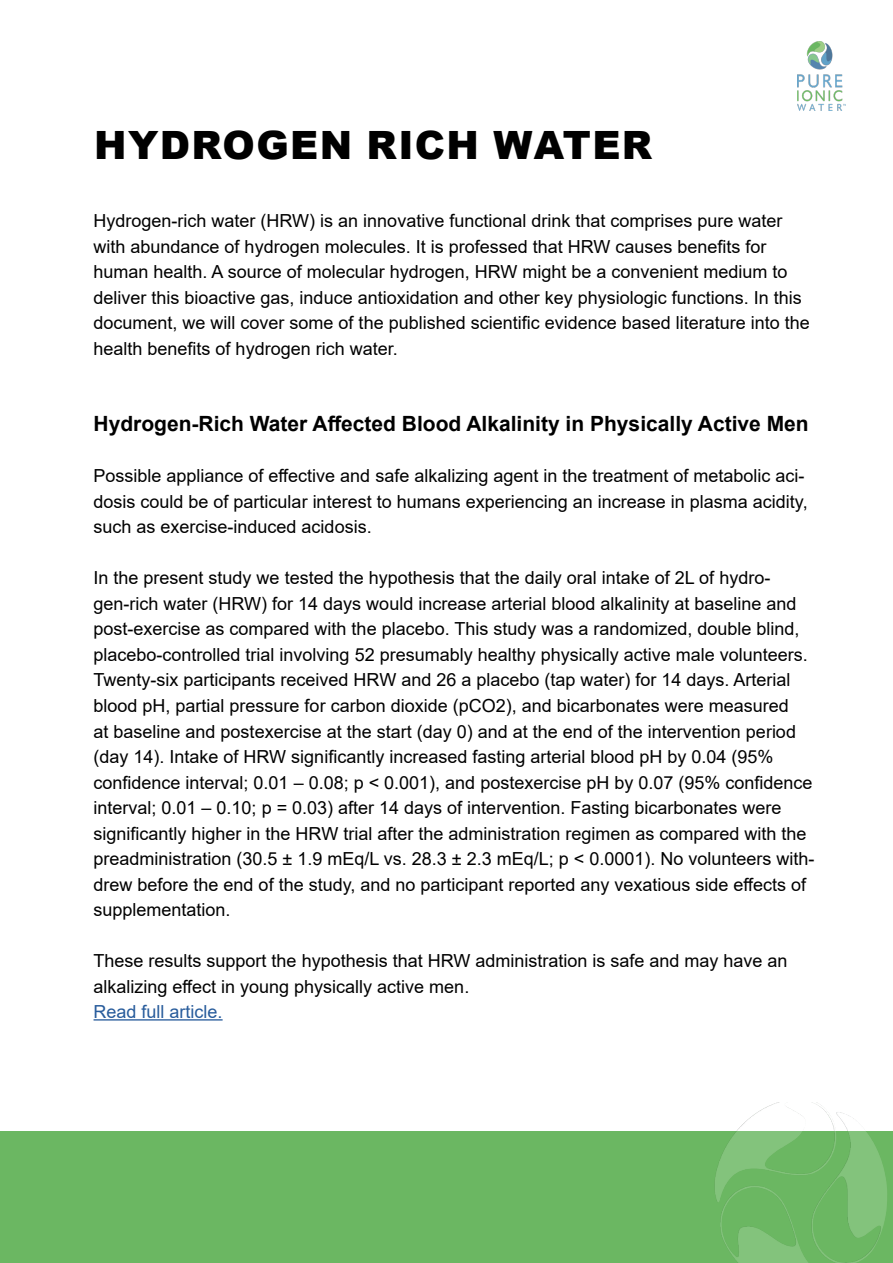
<style>
.page{position:relative;width:893px;height:1263px;background:#fff}
.page>*{position:absolute;margin:0;border:0;box-sizing:border-box;transform-origin:0 0}
.t1{font:900 39px "Arial";letter-spacing:.035em;color:#000}
.t2{font:700 21px "Arial";color:#000}
.t3{font:18px/25.5px "Arial";color:#000}
.t4{font:18px "Arial";color:#275b9b}
</style>
<div class="page">
<div style="left:0;top:1131px;width:893px;height:132px;background:#6bb762"></div>
<img style="left:797px;top:42px;width:48px;height:69px">
<hr style="left:94px;top:1019px;width:129px;height:1px;background:#275b9b">
<h1 class="t1" style="left:94px;top:116px;width:559px">HYDROGEN RICH WATER</h1>
<p class="t3" style="left:94px;top:208px;width:718px">Hydrogen-rich water (HRW) is an innovative functional drink that comprises pure water with abundance of hydrogen molecules. It is professed that HRW causes benefits for human health. A source of molecular hydrogen, HRW might be a convenient medium to deliver this bioactive gas, induce antioxidation and other key physiologic functions. In this document, we will cover some of the published scientific evidence based literature into the health benefits of hydrogen rich water.</p>
<p class="t2" style="left:94px;top:409px;width:717px">Hydrogen-Rich Water Affected Blood Alkalinity in Physically Active Men</p>
<p class="t3" style="left:94px;top:463px;width:716px">Possible appliance of effective and safe alkalizing agent in the treatment of metabolic aci&shy;dosis could be of particular interest to humans experiencing an increase in plasma acidity, such as exercise-induced acidosis.</p>
<p class="t3" style="left:94px;top:565px;width:722px">In the present study we tested the hypothesis that the daily oral intake of 2L of hydro&shy;gen-rich water (HRW) for 14 days would increase arterial blood alkalinity at baseline and post-exercise as compared with the placebo. This study was a randomized, double blind, placebo-controlled trial involving 52 presumably healthy physically active male volunteers.<br>Twenty-six participants received HRW and 26 a placebo (tap water) for 14 days. Arterial blood pH, partial pressure for carbon dioxide (pCO2), and bicarbonates were measured<br>at baseline and postexercise at the start (day 0) and at the end of the intervention period (day 14). Intake of HRW significantly increased fasting arterial blood pH by 0.04 (95% confidence interval; 0.01 – 0.08; p &lt; 0.001), and postexercise pH by 0.07 (95% confidence interval; 0.01 – 0.10; p = 0.03) after 14 days of intervention. Fasting bicarbonates were significantly higher in the HRW trial after the administration regimen as compared with the preadministration (30.5 ± 1.9 mEq/L vs. 28.3 ± 2.3 mEq/L; p &lt; 0.0001). No volunteers with&shy;drew before the end of the study, and no participant reported any vexatious side effects of supplementation.</p>
<p class="t3" style="left:94px;top:948px;width:695px">These results support the hypothesis that HRW administration is safe and may have an alkalizing effect in young physically active men.</p>
<p class="t4" style="left:94px;top:999px;width:131px">Read full article.</p>
</div>
